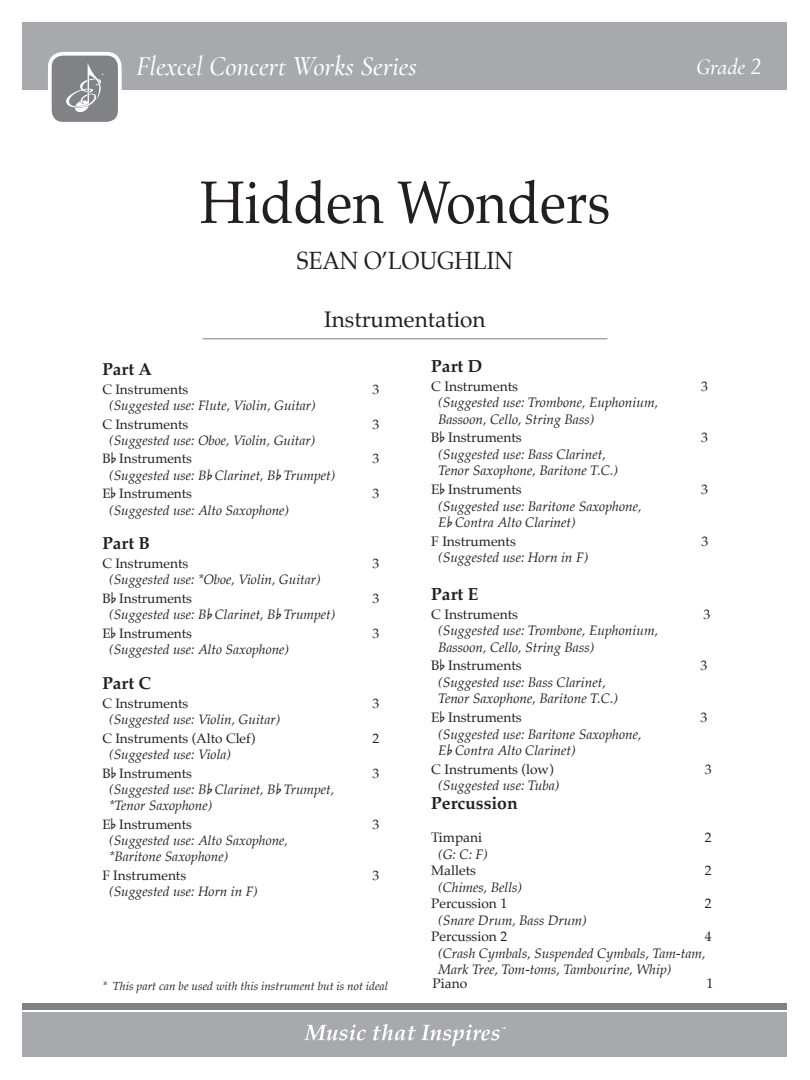
<style>
.page{position:relative;width:810px;height:1080px;background:#fff}
.page>*{position:absolute;margin:0;border:0;box-sizing:border-box;transform-origin:0 0}
.t1{font:60px "Palatino";color:#231f20;scale:.9 1}
.t2{font:italic 500 27.5px "Cormorant Garamond";color:#fff}
.t3{font:25px "Palatino";color:#231f20;scale:.9 1}
.t4{font:22.5px "Palatino";color:#231f20}
.t5{font:italic 500 22.5px "Cormorant Garamond";color:#fff}
.t6{font:700 17.5px "Palatino";color:#231f20}
.t7{font:700 17.38px "Palatino";color:#231f20}
.t8{font:italic 13.75px/16.5px "Palatino";color:#231f20}
.t9{font:13.75px "Palatino";color:#231f20}
.t10{font:italic 13.62px/18.6px "Palatino";color:#231f20}
.t11{font:13.62px "Palatino";color:#231f20}
.t12{font:italic 11.75px "Palatino";color:#231f20}
.t13{font:700 1.5px "Arial";color:#fff}
.s1{font-family:"Palatino";font-weight:400}
.s2{font-style:normal}
.s3{font-family:"Met Times";font-weight:700;font-style:normal}
.s4{font-family:"Met Times";font-weight:700}
.s5{font-family:"Met Times";font-weight:700;font-size:13.62px}
.s6{font-family:"Met Times";font-weight:700;font-style:normal;font-size:13.62px}
</style>
<div class="page">
<div style="left:22px;top:22px;width:766px;height:68px;background:#a8a9ad"></div>
<div style="left:22px;top:1012px;width:766px;height:46px;background:#a8a9ad"></div>
<div style="left:22px;top:1004px;width:766px;height:6px;background:#808285"></div>
<div style="left:50px;top:54px;width:70px;height:70px;background:#808285;border-radius:13px"></div>
<div style="left:48px;top:52px;width:74px;height:74px;border:4px solid #fff;border-radius:13px"></div>
<svg style="left:66px;top:63px;width:35px;height:49px"></svg>
<svg style="left:304px;top:1025px;width:62px;height:16px"></svg>
<svg style="left:373px;top:1024px;width:133px;height:22px"></svg>
<hr style="left:202px;top:338px;width:406px;height:1px;background:#808285">
<p class="t13" style="left:102px;top:74px;width:4px">TM</p>
<h2 class="t2" style="left:136px;top:50px;width:282px">Flexcel Concert Works Series</h2>
<h1 class="t1" style="left:200px;top:153px;width:458px">Hidden Wonders</h1>
<h3 class="t3" style="left:297px;top:240px;width:242px">SEAN O’LOUGHLIN</h3>
<h3 class="t4" style="left:324px;top:301px;width:163px">Instrumentation</h3>
<h3 class="t5" style="left:696px;top:53px;width:67px">Grade <span class="s1">2</span></h3>
<p class="t7" style="left:102px;top:354px;width:51px">Part A</p>
<p class="t11" style="left:102px;top:378px;width:87px">C Instruments</p>
<p class="t11" style="left:372px;top:378px;width:8px">3</p>
<p class="t10" style="left:109px;top:396px;width:208px">(Suggested use: Flute, Violin, Guitar)</p>
<p class="t11" style="left:102px;top:413px;width:87px">C Instruments</p>
<p class="t11" style="left:372px;top:413px;width:8px">3</p>
<p class="t10" style="left:102px;top:431px;width:214px;text-indent:7px">(Suggested use: Oboe, Violin, Guitar)<br><span class="s2">B</span><span class="s3">≤</span> <span class="s2">Instruments</span></p>
<p class="t11" style="left:372px;top:447px;width:8px">3</p>
<p class="t10" style="left:102px;top:466px;width:234px;text-indent:7px">(Suggested use: B<span class="s3">≤</span>Clarinet, B<span class="s3">≤</span>Trumpet)<br><span class="s2">E</span><span class="s3">≤</span> <span class="s2">Instruments</span></p>
<p class="t11" style="left:372px;top:482px;width:8px">3</p>
<p class="t10" style="left:109px;top:500px;width:182px">(Suggested use: Alto Saxophone)</p>
<p class="t7" style="left:102px;top:529px;width:49px">Part B</p>
<p class="t11" style="left:102px;top:552px;width:87px">C Instruments</p>
<p class="t11" style="left:372px;top:552px;width:8px">3</p>
<p class="t10" style="left:102px;top:570px;width:220px;text-indent:7px">(Suggested use: *Oboe, Violin, Guitar)<br><span class="s2">B</span><span class="s3">≤</span> <span class="s2">Instruments</span></p>
<p class="t11" style="left:372px;top:587px;width:8px">3</p>
<p class="t10" style="left:102px;top:605px;width:234px;text-indent:7px">(Suggested use: B<span class="s3">≤</span>Clarinet, B<span class="s3">≤</span>Trumpet)<br><span class="s2">E</span><span class="s3">≤</span> <span class="s2">Instruments</span></p>
<p class="t11" style="left:372px;top:622px;width:8px">3</p>
<p class="t10" style="left:109px;top:640px;width:182px">(Suggested use: Alto Saxophone)</p>
<p class="t7" style="left:102px;top:668px;width:50px">Part C</p>
<p class="t11" style="left:102px;top:692px;width:87px">C Instruments</p>
<p class="t11" style="left:372px;top:692px;width:8px">3</p>
<p class="t10" style="left:109px;top:710px;width:173px">(Suggested use: Violin, Guitar)</p>
<p class="t11" style="left:102px;top:727px;width:154px">C Instruments (Alto Clef)</p>
<p class="t11" style="left:372px;top:727px;width:8px">2</p>
<p class="t10" style="left:102px;top:745px;width:130px;text-indent:7px">(Suggested use: Viola)<br><span class="s2">B</span><span class="s3">≤</span> <span class="s2">Instruments</span></p>
<p class="t11" style="left:372px;top:762px;width:8px">3</p>
<p class="t10" style="left:109px;top:781px;width:227px;line-height:16.4px">(Suggested use: B<span class="s3">≤</span>Clarinet, B<span class="s3">≤</span>Trumpet, *Tenor Saxophone)</p>
<p class="t11" style="left:102px;top:813px;width:91px">E<span class="s4">≤</span> Instruments</p>
<p class="t11" style="left:372px;top:813px;width:8px">3</p>
<p class="t10" style="left:109px;top:832px;width:180px;line-height:16.4px">(Suggested use: Alto Saxophone, *Baritone Saxophone)</p>
<p class="t11" style="left:102px;top:864px;width:85px">F Instruments</p>
<p class="t11" style="left:372px;top:864px;width:8px">3</p>
<p class="t10" style="left:109px;top:882px;width:150px">(Suggested use: Horn in F)</p>
<p class="t12" style="left:102px;top:976px;width:287px">* This part can be used with this instrument but is not ideal</p>
<p class="t6" style="left:431px;top:351px;width:53px">Part D</p>
<p class="t9" style="left:431px;top:375px;width:88px">C Instruments</p>
<p class="t9" style="left:701px;top:375px;width:8px">3</p>
<p class="t8" style="left:438px;top:394px;width:222px">(Suggested use: Trombone, Euphonium,<br>Bassoon, Cello, String Bass)</p>
<p class="t9" style="left:431px;top:426px;width:92px">B<span class="s5">≤</span> Instruments</p>
<p class="t9" style="left:701px;top:426px;width:8px">3</p>
<p class="t8" style="left:438px;top:446px;width:182px">(Suggested use: Bass Clarinet,<br>Tenor Saxophone, Baritone T.C.)</p>
<p class="t9" style="left:431px;top:478px;width:92px">E<span class="s5">≤</span> Instruments</p>
<p class="t9" style="left:701px;top:478px;width:8px">3</p>
<p class="t8" style="left:438px;top:498px;width:205px">(Suggested use: Baritone Saxophone,<br>E<span class="s6">≤</span>Contra Alto Clarinet)</p>
<p class="t9" style="left:431px;top:530px;width:86px">F Instruments</p>
<p class="t9" style="left:702px;top:530px;width:8px">3</p>
<p class="t8" style="left:438px;top:549px;width:152px">(Suggested use: Horn in F)</p>
<p class="t6" style="left:431px;top:579px;width:49px">Part E</p>
<p class="t9" style="left:431px;top:603px;width:88px">C Instruments</p>
<p class="t9" style="left:704px;top:603px;width:8px">3</p>
<p class="t8" style="left:438px;top:622px;width:222px">(Suggested use: Trombone, Euphonium,<br>Bassoon, Cello, String Bass)</p>
<p class="t9" style="left:431px;top:654px;width:92px">B<span class="s5">≤</span> Instruments</p>
<p class="t9" style="left:701px;top:654px;width:8px">3</p>
<p class="t8" style="left:438px;top:674px;width:182px">(Suggested use: Bass Clarinet,<br>Tenor Saxophone, Baritone T.C.)</p>
<p class="t9" style="left:431px;top:706px;width:92px">E<span class="s5">≤</span> Instruments</p>
<p class="t9" style="left:701px;top:706px;width:8px">3</p>
<p class="t8" style="left:438px;top:726px;width:205px">(Suggested use: Baritone Saxophone,<br>E<span class="s6">≤</span>Contra Alto Clarinet)</p>
<p class="t9" style="left:431px;top:758px;width:124px">C Instruments (low)</p>
<p class="t9" style="left:705px;top:758px;width:8px">3</p>
<p class="t8" style="left:438px;top:777px;width:123px">(Suggested use: Tuba)</p>
<p class="t6" style="left:431px;top:788px;width:88px">Percussion</p>
<p class="t9" style="left:431px;top:826px;width:52px">Timpani</p>
<p class="t9" style="left:705px;top:826px;width:8px">2</p>
<p class="t8" style="left:438px;top:845px;width:51px">(G: C: F)</p>
<p class="t9" style="left:431px;top:859px;width:46px">Mallets</p>
<p class="t9" style="left:705px;top:859px;width:8px">2</p>
<p class="t8" style="left:438px;top:878px;width:86px">(Chimes, Bells)</p>
<p class="t9" style="left:431px;top:892px;width:77px">Percussion 1</p>
<p class="t9" style="left:705px;top:892px;width:8px">2</p>
<p class="t8" style="left:438px;top:911px;width:150px">(Snare Drum, Bass Drum)</p>
<p class="t9" style="left:431px;top:925px;width:77px">Percussion 2</p>
<p class="t9" style="left:705px;top:925px;width:8px">4</p>
<p class="t8" style="left:438px;top:944px;width:269px">(Crash Cymbals, Suspended Cymbals, Tam-tam,<br>Mark Tree, Tom-toms, Tambourine, Whip)</p>
<p class="t9" style="left:433px;top:972px;width:36px">Piano</p>
<p class="t9" style="left:707px;top:972px;width:8px">1</p>
</div>
